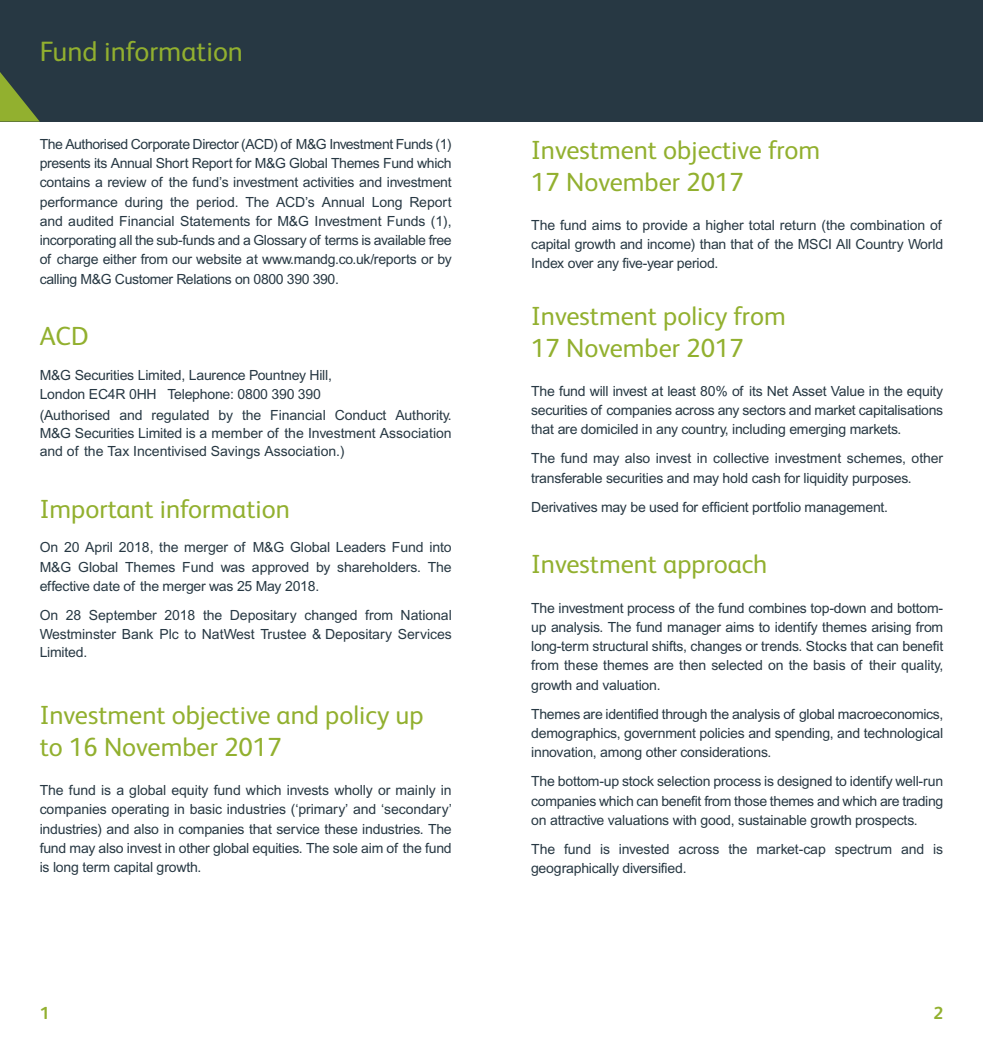
<style>
.page{position:relative;width:983px;height:1042px;background:#fff}
.page>*{position:absolute;margin:0;border:0;box-sizing:border-box;transform-origin:0 0}
.t1{font:28px "FS Albert";color:#92b02f}
.t2{font:26.25px/31.5px "FS Albert";color:#92b02f}
.t3{font:700 17.5px "FS Albert";color:#92b02f}
.t4{font:14px/19.2px "Arial";letter-spacing:-.015em;color:#273843;text-align:justify}
</style>
<div class="page">
<div style="left:491px;top:0;width:491px;height:122px;background:#273843"></div>
<div style="left:0;top:0;width:491px;height:122px;background:#273843"></div>
<svg style="left:0;top:72px;width:40px;height:50px"></svg>
<h1 class="t1" style="left:40px;top:42px;width:205px">Fund information</h1>
<p class="t4" style="left:40px;top:136px;width:413px">The Authorised Corporate Director (ACD) of M&amp;G Investment Funds (1) presents its Annual Short Report for M&amp;G Global Themes Fund which contains a review of the fund’s investment activities and investment performance during the period. The ACD’s Annual Long Report and audited Financial Statements for M&amp;G Investment Funds (1), incorporating all the sub-funds and a Glossary of terms is available free of charge either from our website at www.mandg.co.uk/reports or by calling M&amp;G Customer Relations on 0800 390 390.</p>
<h2 class="t2" style="left:40px;top:323px;width:50px">ACD</h2>
<p class="t4" style="left:40px;top:366px;width:294px">M&amp;G Securities Limited, Laurence Pountney Hill,<br>London EC4R 0HH Telephone: 0800 390 390</p>
<p class="t4" style="left:40px;top:407px;width:413px;line-height:18.4px">(Authorised and regulated by the Financial Conduct Authority.<br>M&amp;G Securities Limited is a member of the Investment Association and of the Tax Incentivised Savings Association.)</p>
<h2 class="t2" style="left:40px;top:496px;width:252px">Important information</h2>
<p class="t4" style="left:40px;top:539px;width:413px">On 20 April 2018, the merger of M&amp;G Global Leaders Fund into M&amp;G Global Themes Fund was approved by shareholders. The effective date of the merger was 25 May 2018.</p>
<p class="t4" style="left:40px;top:606px;width:413px">On 28 September 2018 the Depositary changed from National Westminster Bank Plc to NatWest Trustee &amp; Depositary Services Limited.</p>
<h2 class="t2" style="left:40px;top:702px;width:385px">Investment objective and policy up to 16 November 2017</h2>
<p class="t4" style="left:40px;top:782px;width:413px">The fund is a global equity fund which invests wholly or mainly in companies operating in basic industries (‘primary’ and ‘secondary’ industries) and also in companies that service these industries. The fund may also invest in other global equities. The sole aim of the fund is long term capital growth.</p>
<p class="t3" style="left:40px;top:1007px;width:11px">1</p>
<h2 class="t2" style="left:531px;top:137px;width:290px">Investment objective from<br>17 November 2017</h2>
<p class="t4" style="left:531px;top:216px;width:413px">The fund aims to provide a higher total return (the combination of capital growth and income) than that of the MSCI All Country World Index over any five-year period.</p>
<h2 class="t2" style="left:531px;top:303px;width:256px">Investment policy from<br>17 November 2017</h2>
<p class="t4" style="left:531px;top:382px;width:413px">The fund will invest at least 80% of its Net Asset Value in the equity securities of companies across any sectors and market capitalisations that are domiciled in any country, including emerging markets.</p>
<p class="t4" style="left:531px;top:450px;width:413px">The fund may also invest in collective investment schemes, other transferable securities and may hold cash for liquidity purposes.</p>
<p class="t4" style="left:531px;top:498px;width:358px">Derivatives may be used for efficient portfolio management.</p>
<h2 class="t2" style="left:531px;top:551px;width:238px">Investment approach</h2>
<p class="t4" style="left:531px;top:599px;width:413px">The investment process of the fund combines top-down and bottom&shy;up analysis. The fund manager aims to identify themes arising from long-term structural shifts, changes or trends. Stocks that can benefit from these themes are then selected on the basis of their quality, growth and valuation.</p>
<p class="t4" style="left:531px;top:705px;width:413px">Themes are identified through the analysis of global macroeconomics, demographics, government policies and spending, and technological innovation, among other considerations.</p>
<p class="t4" style="left:531px;top:773px;width:413px">The bottom-up stock selection process is designed to identify well-run companies which can benefit from those themes and which are trading on attractive valuations with good, sustainable growth prospects.</p>
<p class="t4" style="left:531px;top:841px;width:413px">The fund is invested across the market-cap spectrum and is geographically diversified.</p>
<p class="t3" style="left:933px;top:1007px;width:11px">2</p>
</div>
